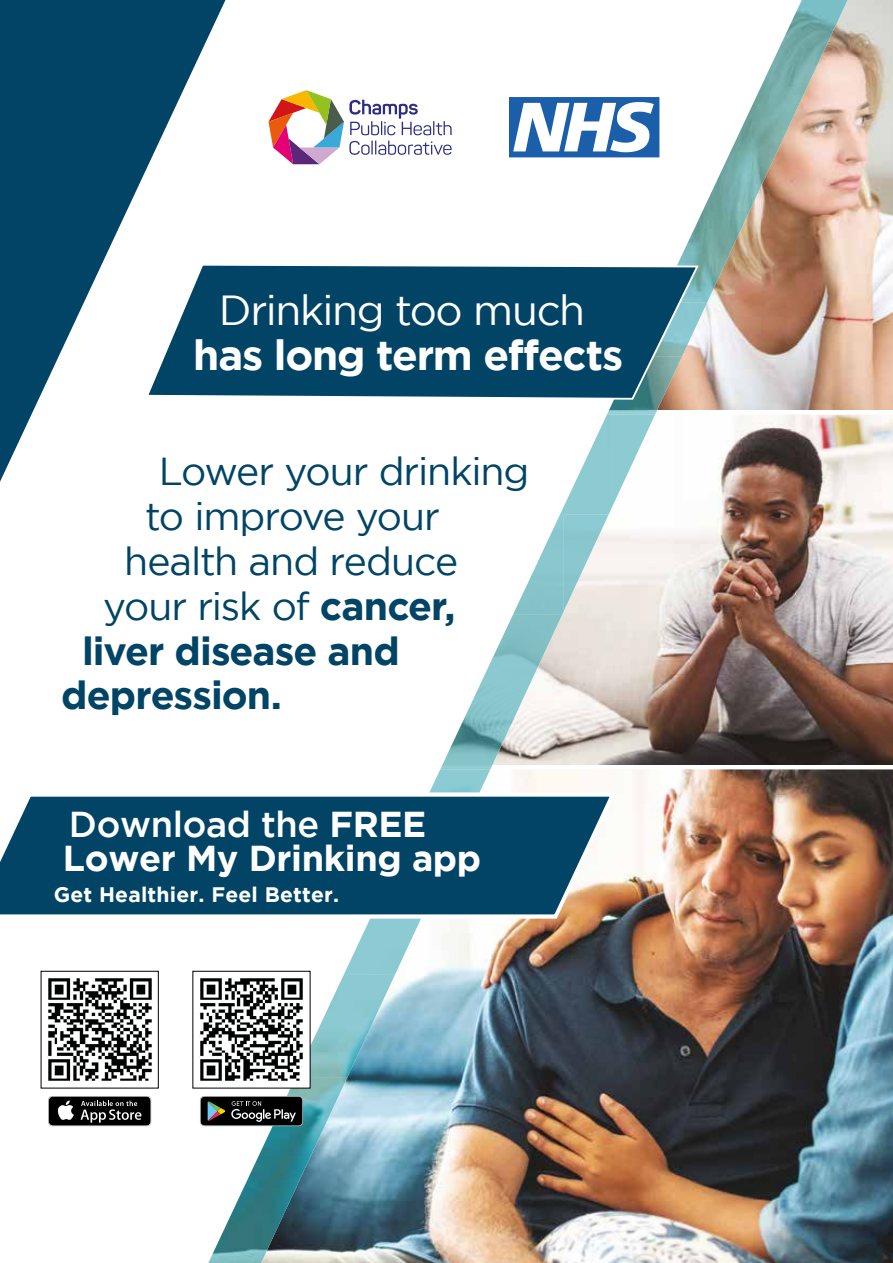
<style>
.page{position:relative;width:893px;height:1263px;background:#fff}
.page>*{position:absolute;margin:0;border:0;box-sizing:border-box;transform-origin:0 0}
.t1{font:700 41.85px "Gotham";letter-spacing:-.03em;color:#fff}
.t2{font:41.85px "Gotham";letter-spacing:-.035em;color:#fff}
.t3{font:39px "Gotham";letter-spacing:-.03em;color:#014465}
.t4{font:700 39px "Gotham";letter-spacing:-.025em;color:#014465}
.t5{font:700 36px/34.2px "Gotham";letter-spacing:-.01em;color:#fff}
.t6{font:700 21px "Gotham";letter-spacing:.01em;color:#fff}
.s1{font-weight:700}
.s2{font-weight:500}
</style>
<div class="page">
<img style="left:802px;top:769px;width:91px;height:494px">
<img style="left:802px;top:414px;width:91px;height:351px">
<svg style="left:802px;top:0;width:91px;height:410px;background:#dabdab"></svg>
<img style="left:802px;top:0;width:45px;height:87px">
<img style="left:802px;top:87px;width:5px;height:54px">
<img style="left:40px;top:0;width:762px;height:1263px">
<svg style="left:509px;top:97px;width:150px;height:60px"></svg>
<svg style="left:268px;top:90px;width:184px;height:74px"></svg>
<svg style="left:225px;top:263px;width:475px;height:138px;background:#1a5672"></svg>
<svg style="left:0;top:790px;width:619px;height:131px;background:#29607a"></svg>
<div style="left:41px;top:971px;width:117px;height:117px;background:#fff"></div>
<div style="left:41px;top:971px;width:118px;height:117px;border:1px solid #000"></div>
<svg style="left:48px;top:1096px;width:103px;height:30px;background:#373737"></svg>
<svg style="left:200px;top:1096px;width:103px;height:30px;background:#2c2d2c"></svg>
<div style="left:193px;top:971px;width:117px;height:117px;background:#fff"></div>
<img style="left:47px;top:978px;width:106px;height:104px">
<img style="left:199px;top:978px;width:105px;height:104px">
<svg style="left:0;top:0;width:225px;height:482px;fill:#014465"></svg>
<p class="t2" style="left:219px;top:287px;width:368px">Drinking too much</p>
<p class="t1" style="left:193px;top:331px;width:432px">has long term effects</p>
<p class="t3" style="left:159px;top:449px;width:372px">Lower your drinking</p>
<p class="t3" style="left:145px;top:494px;width:296px">to improve your</p>
<p class="t3" style="left:124px;top:539px;width:335px">health and reduce</p>
<p class="t3" style="left:103px;top:584px;width:354px">your risk of <span class="s1">cancer,</span></p>
<p class="t4" style="left:82px;top:628px;width:319px">liver disease and</p>
<p class="t4" style="left:61px;top:673px;width:222px">depression.</p>
<p class="t5" style="left:63px;top:806px;width:420px"><span class="s2">Download the</span> FREE<br>Lower My Drinking app</p>
<p class="t6" style="left:54px;top:882px;width:287px">Get Healthier. Feel Better.</p>
</div>
